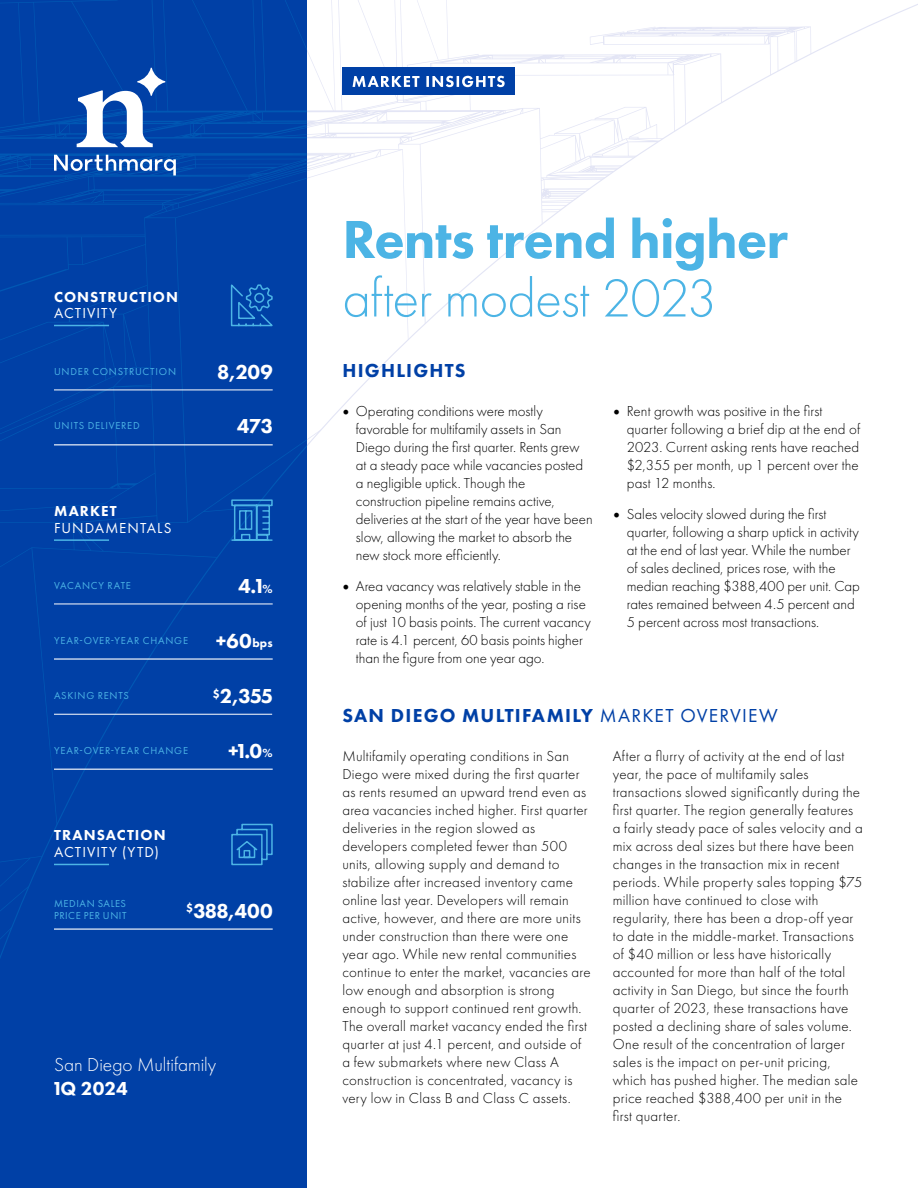
<style>
.page{position:relative;width:918px;height:1188px;background:#fff}
.page>*{position:absolute;margin:0;border:0;box-sizing:border-box;transform-origin:0 0}
.Body_Copy{font:800 55.5px/58.5px "Futura PT";letter-spacing:-.015em;color:#4cb4e5}
.t1{font:800 21px "Futura PT";color:#fff}
.t2{font:800 19.5px "Futura PT";letter-spacing:.06em;color:#0040a6}
.t3{font:300 19.5px "Futura PT";color:#fff}
.t4{font:800 19.5px "Futura PT";letter-spacing:.005em;color:#fff}
.t5{font:300 15px/18px "Futura PT";letter-spacing:.015em;color:#000}
.t6{font:300 15px/18px "Futura PT";letter-spacing:-.005em;color:#000}
.t7{font:15px "Futura PT";letter-spacing:.07em;color:#fff}
.t8{font:800 15px "Futura PT";letter-spacing:.07em;color:#fff}
.t9{font:10.5px "Futura PT";letter-spacing:.075em;color:#4cb4e5}
.t10{font:10.5px/12px "Futura PT";letter-spacing:.055em;color:#4cb4e5}
.s1{font-size:12.3px}
.s2{font-weight:300}
.s3{font-family:"Minion Pro";font-weight:400;font-size:18px}
.s4{font-weight:400}
</style>
<div class="page">
<svg style="left:307px;top:0;width:611px;height:446px"></svg>
<div style="left:0;top:0;width:307px;height:1173px;background:#0040a6"></div>
<div style="left:342px;top:68px;width:173px;height:27px;background:#0040a6"></div>
<svg style="left:353px;top:76px;width:152px;height:11px"></svg>
<svg style="left:54px;top:155px;width:122px;height:21px"></svg>
<svg style="left:77px;top:90px;width:76px;height:57px"></svg>
<svg style="left:137px;top:68px;width:28px;height:28px"></svg>
<hr style="left:54px;top:390px;width:219px;height:1px;background:#fff">
<hr style="left:54px;top:444px;width:219px;height:1px;background:#fff">
<hr style="left:54px;top:325px;width:55px;height:1px;background:#4cb4e5">
<svg style="left:230px;top:282px;width:46px;height:45px;background:#1058b3"></svg>
<hr style="left:54px;top:714px;width:218px;height:1px;background:#fff">
<hr style="left:54px;top:604px;width:219px;height:1px;background:#fff">
<hr style="left:54px;top:658px;width:219px;height:2px;background:#fff">
<hr style="left:54px;top:769px;width:219px;height:1px;background:#fff">
<hr style="left:54px;top:539px;width:55px;height:2px;background:#4cb4e5">
<svg style="left:230px;top:499px;width:43px;height:43px;background:#1865ba"></svg>
<hr style="left:54px;top:929px;width:219px;height:1px;background:#fff">
<hr style="left:54px;top:864px;width:55px;height:1px;background:#4cb4e5">
<svg style="left:230px;top:823px;width:43px;height:43px;background:#145fb6"></svg>
<p class="t8" style="left:54px;top:287px;width:126px">CONSTRUCTION</p>
<p class="t7" style="left:54px;top:304px;width:65px">ACTIVITY</p>
<p class="t9" style="left:54px;top:365px;width:124px">UNDER CONSTRUCTION</p>
<p class="t1" style="left:218px;top:359px;width:57px">8,209</p>
<p class="t9" style="left:54px;top:420px;width:87px">UNITS DELIVERED</p>
<p class="t1" style="left:237px;top:413px;width:37px">473</p>
<p class="t8" style="left:54px;top:502px;width:64px">MARKET</p>
<p class="t7" style="left:54px;top:519px;width:119px">FUNDAMENTALS</p>
<p class="t9" style="left:54px;top:580px;width:78px">VACANCY RATE</p>
<p class="t1" style="left:238px;top:573px;width:36px">4.1<span class="s1">%</span></p>
<p class="t9" style="left:54px;top:634px;width:136px">YEAR-OVER-YEAR CHANGE</p>
<p class="t1" style="left:216px;top:628px;width:58px">+60<span class="s1">bps</span></p>
<p class="t9" style="left:54px;top:690px;width:76px">ASKING RENTS</p>
<p class="t1" style="left:213px;top:683px;width:61px"><sup>$</sup>2,355</p>
<p class="t9" style="left:54px;top:744px;width:136px">YEAR-OVER-YEAR CHANGE</p>
<p class="t1" style="left:228px;top:738px;width:46px">+1.0<span class="s1">%</span></p>
<p class="t8" style="left:54px;top:826px;width:113px">TRANSACTION</p>
<p class="t7" style="left:54px;top:843px;width:106px">ACTIVITY (YTD)</p>
<p class="t10" style="left:54px;top:897px;width:74px">MEDIAN SALES<br>PRICE PER UNIT</p>
<p class="t1" style="left:187px;top:898px;width:88px"><sup>$</sup>388,400</p>
<h3 class="t3" style="left:54px;top:1054px;width:164px">San Diego Multifamily</h3>
<h3 class="t4" style="left:54px;top:1077px;width:75px">1Q 2024</h3>
<p class="Body_Copy" style="left:342px;top:209px;width:447px">Rents trend higher <span class="s2">after modest 2023</span></p>
<p class="t2" style="left:342px;top:358px;width:125px">HIGHLIGHTS</p>
<p class="t6" style="left:356px;top:402px;width:238px;text-indent:-14px"><span class="s3">•</span> Operating conditions were mostly favorable for multifamily assets in San Diego during the first quarter. Rents grew at a steady pace while vacancies posted a negligible uptick. Though the construction pipeline remains active, deliveries at the start of the year have been slow, allowing the market to absorb the new stock more efficiently.</p>
<p class="t6" style="left:356px;top:577px;width:237px;text-indent:-14px"><span class="s3">•</span> Area vacancy was relatively stable in the opening months of the year, posting a rise of just 10 basis points. The current vacancy rate is 4.1 percent, 60 basis points higher than the figure from one year ago.</p>
<p class="t5" style="left:627px;top:402px;width:235px;text-indent:-14px"><span class="s3">•</span> Rent growth was positive in the first quarter following a brief dip at the end of 2023. Current asking rents have reached $2,355 per month, up 1 percent over the past 12 months.</p>
<p class="t5" style="left:627px;top:505px;width:235px;text-indent:-14px"><span class="s3">•</span> Sales velocity slowed during the first quarter, following a sharp uptick in activity at the end of last year. While the number of sales declined, prices rose, with the median reaching $388,400 per unit. Cap rates remained between 4.5 percent and 5 percent across most transactions.</p>
<p class="t2" style="left:342px;top:704px;width:437px">SAN DIEGO MULTIFAMILY <span class="s4">MARKET OVERVIEW</span></p>
<p class="t5" style="left:342px;top:747px;width:250px">Multifamily operating conditions in San Diego were mixed during the first quarter as rents resumed an upward trend even as area vacancies inched higher. First quarter deliveries in the region slowed as developers completed fewer than 500 units, allowing supply and demand to stabilize after increased inventory came online last year. Developers will remain active, however, and there are more units under construction than there were one year ago. While new rental communities continue to enter the market, vacancies are low enough and absorption is strong enough to support continued rent growth.<br>The overall market vacancy ended the first quarter at just 4.1 percent, and outside of a few submarkets where new Class A construction is concentrated, vacancy is very low in Class B and Class C assets.</p>
<p class="t5" style="left:613px;top:747px;width:252px">After a flurry of activity at the end of last year, the pace of multifamily sales transactions slowed significantly during the first quarter. The region generally features a fairly steady pace of sales velocity and a mix across deal sizes but there have been changes in the transaction mix in recent periods. While property sales topping $75 million have continued to close with regularity, there has been a drop-off year to date in the middle-market. Transactions of $40 million or less have historically accounted for more than half of the total activity in San Diego, but since the fourth quarter of 2023, these transactions have posted a declining share of sales volume.<br>One result of the concentration of larger sales is the impact on per-unit pricing, which has pushed higher. The median sale price reached $388,400 per unit in the first quarter.</p>
</div>
